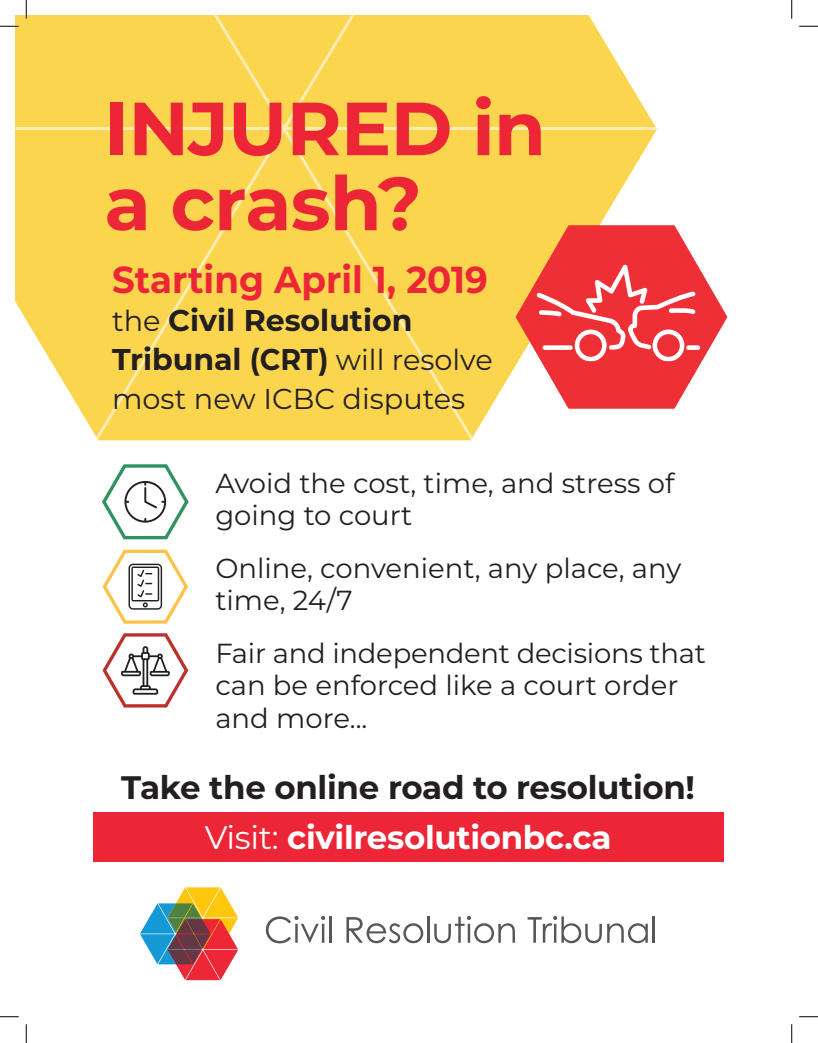
<style>
.page{position:relative;width:818px;height:1043px;background:#fff}
.page>*{position:absolute;margin:0;border:0;box-sizing:border-box;transform-origin:0 0}
.t1{font:700 75px/75px "Montserrat";letter-spacing:-.01em;color:#ed2637}
.t2{font:700 37.5px "Montserrat";color:#ed2637;scale:.95 1}
.t3{font:700 32.5px "Montserrat";letter-spacing:-.01em;color:#231f20}
.t4{font:700 32.5px "Montserrat";letter-spacing:-.01em;color:#fff}
.t5{font:700 30px/38.8px "Montserrat";color:#231f20}
.t6{font:28.75px "Montserrat";color:#231f20}
.t7{font:27.5px/32.5px "Montserrat";color:#231f20}
.s1{font-weight:400;font-size:28.75px}
.s2{font-weight:400}
</style>
<div class="page">
<svg style="left:15px;top:15px;width:642px;height:415px;fill:#fbd54e"></svg>
<hr style="left:15px;top:127px;width:641px;height:3px;background:#fff">
<div style="left:88px;top:15px;width:389px;height:426px;background:#fbd54e"></div>
<div style="left:93px;top:812px;width:630px;height:50px;background:#ed2637"></div>
<svg style="left:266px;top:916px;width:59px;height:27px"></svg>
<hr style="left:329px;top:916px;width:2px;height:26px;background:#555759">
<svg style="left:346px;top:917px;width:77px;height:26px"></svg>
<hr style="left:427px;top:916px;width:2px;height:26px;background:#555759">
<svg style="left:434px;top:916px;width:81px;height:27px"></svg>
<svg style="left:527px;top:916px;width:120px;height:27px"></svg>
<hr style="left:652px;top:916px;width:3px;height:26px;background:#555759">
<svg style="left:140px;top:887px;width:98px;height:93px"></svg>
<svg style="left:102px;top:549px;width:86px;height:74px"></svg>
<svg style="left:102px;top:633px;width:86px;height:74px"></svg>
<svg style="left:102px;top:464px;width:87px;height:75px"></svg>
<svg style="left:515px;top:225px;width:212px;height:184px;fill:#ee3036"></svg>
<div style="left:686px;top:345px;width:14px;height:5px;background:#fff;border-radius:2px"></div>
<svg style="left:536px;top:264px;width:159px;height:97px"></svg>
<svg style="left:0;top:25px;width:19px;height:2px"></svg>
<svg style="left:799px;top:25px;width:19px;height:2px"></svg>
<svg style="left:0;top:1016px;width:19px;height:1px"></svg>
<svg style="left:799px;top:1016px;width:19px;height:1px"></svg>
<svg style="left:25px;top:0;width:2px;height:19px"></svg>
<svg style="left:25px;top:1024px;width:2px;height:18px"></svg>
<svg style="left:791px;top:0;width:1px;height:19px"></svg>
<svg style="left:791px;top:1024px;width:1px;height:18px"></svg>
<p class="t1" style="left:104px;top:87px;width:443px">INJURED in a crash?</p>
<p class="t2" style="left:112px;top:252px;width:397px">Starting April 1, 2019</p>
<p class="t5" style="left:112px;top:300px;width:382px"><span class="s1">the</span> Civil Resolution<br>Tribunal (CRT) <span class="s1">will resolve</span></p>
<p class="t6" style="left:112px;top:379px;width:355px">most new ICBC disputes</p>
<p class="t7" style="left:215px;top:465px;width:460px">Avoid the cost, time, and stress of going to court</p>
<p class="t7" style="left:215px;top:550px;width:467px">Online, convenient, any place, any time, 24/7</p>
<p class="t7" style="left:215px;top:635px;width:492px">Fair and independent decisions that can be enforced like a court order</p>
<p class="t7" style="left:215px;top:700px;width:153px">and more...</p>
<p class="t3" style="left:121px;top:764px;width:575px">Take the online road to resolution!</p>
<p class="t4" style="left:205px;top:814px;width:408px"><span class="s2">Visit:</span> civilresolutionbc.ca</p>
</div>
